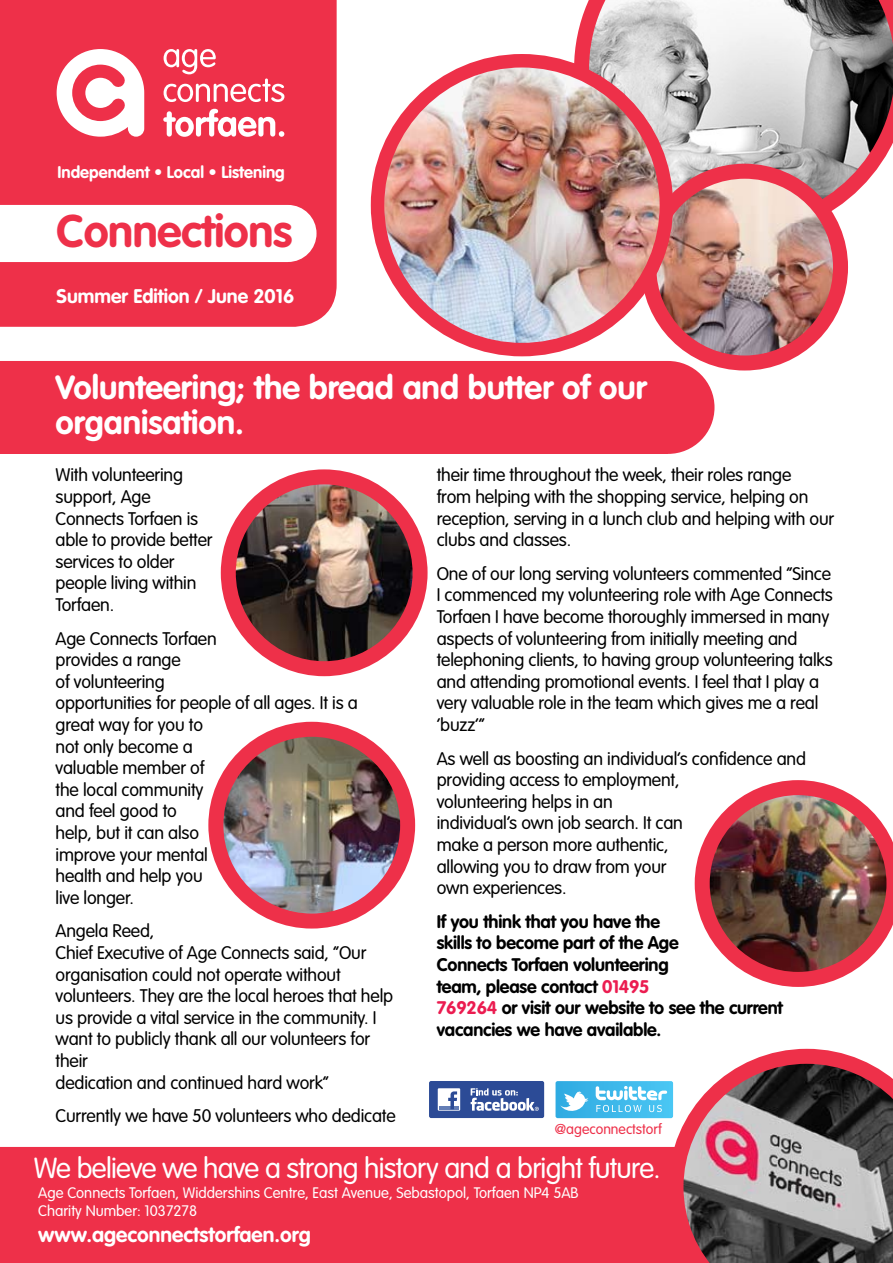
<style>
.page{position:relative;width:893px;height:1263px;background:#fff}
.page>*{position:absolute;margin:0;border:0;box-sizing:border-box;transform-origin:0 0}
.t1{font:700 45px "VAG Rounded";letter-spacing:-.01em;color:#ee3049}
.t2{font:700 33px/34.5px "VAG Rounded";color:#fff}
.t3{font:300 28.5px "VAG Rounded";letter-spacing:-.025em;color:#fff}
.t4{font:700 21px "VAG Rounded";color:#fff}
.t5{font:700 19.5px "VAG Rounded";color:#fff}
.t6{font:300 18px/21.6px "VAG Rounded";letter-spacing:-.01em;color:#000}
.t7{font:700 18px/21.6px "VAG Rounded";letter-spacing:-.01em;color:#000}
.t8{font:700 16.65px "VAG Rounded";color:#fff}
.t9{font:300 15px/18px "VAG Rounded";color:#fff}
.t10{font:300 14.25px "VAG Rounded";color:#ee3049}
.s1{color:#eb1c50}
</style>
<div class="page">
<div style="left:0;top:361px;width:714px;height:93px;background:#ee3049"></div>
<div style="left:0;top:0;width:337px;height:327px;background:#ee3049"></div>
<svg style="left:57px;top:49px;width:87px;height:88px"></svg>
<svg style="left:164px;top:49px;width:120px;height:53px"></svg>
<svg style="left:163px;top:109px;width:121px;height:28px"></svg>
<svg style="left:0;top:205px;width:317px;height:57px"></svg>
<div style="left:0;top:1147px;width:668px;height:116px;background:#ee3049"></div>
<div style="left:534px;top:1209px;width:196px;height:54px;background:#ee3049"></div>
<svg style="left:574px;top:0;width:319px;height:237px"></svg>
<img style="left:649px;top:171px;width:191px;height:192px;border-radius:96px">
<div style="left:641px;top:164px;width:207px;height:206px;border:15px solid #ee3049;border-radius:50%"></div>
<img style="left:378px;top:61px;width:288px;height:289px;border-radius:144px">
<div style="left:371px;top:54px;width:302px;height:302px;border:14px solid #ee3049;border-radius:50%"></div>
<div style="left:429px;top:1081px;width:115px;height:37px;background:#2c4b96;border-radius:2px"></div>
<div style="left:438px;top:1088px;width:22px;height:23px;background:#fff"></div>
<hr style="left:439px;top:1106px;width:20px;height:3px;background:#647eb6">
<svg style="left:448px;top:1091px;width:9px;height:18px"></svg>
<svg style="left:471px;top:1088px;width:68px;height:23px"></svg>
<svg style="left:555px;top:1081px;width:113px;height:37px;background:#66c6ee"></svg>
<img style="left:695px;top:780px;width:198px;height:207px">
<img style="left:228px;top:477px;width:192px;height:192px;border-radius:96px">
<div style="left:221px;top:469px;width:207px;height:207px;border:15px solid #ee3049;border-radius:50%"></div>
<img style="left:216px;top:729px;width:192px;height:192px;border-radius:96px">
<div style="left:208px;top:722px;width:207px;height:206px;border:15px solid #ee3049;border-radius:50%"></div>
<svg style="left:668px;top:1049px;width:225px;height:214px;background:#927277"></svg>
<p class="t8" style="left:57px;top:163px;width:229px">Independent • Local • Listening</p>
<h1 class="t1" style="left:57px;top:204px;width:237px">Connections</h1>
<p class="t5" style="left:57px;top:284px;width:239px">Summer Edition / June 2016</p>
<h2 class="t2" style="left:56px;top:370px;width:593px">Volunteering; the bread and butter of our organisation.</h2>
<p class="t6" style="left:56px;top:464px;width:158px">With volunteering support, Age<br>Connects Torfaen is able to provide better services to older people living within<br>Torfaen.</p>
<p class="t6" style="left:56px;top:627px;width:304px">Age Connects Torfaen<br>provides a range<br>of volunteering<br>opportunities for people of all ages. It is a great way for you to<br>not only become a<br>valuable member of<br>the local community<br>and feel good to<br>help, but it can also<br>improve your mental<br>health and help you<br>live longer.</p>
<p class="t6" style="left:56px;top:920px;width:339px">Angela Reed,<br>Chief Executive of Age Connects said, “Our organisation could not operate without volunteers. They are the local heroes that help us provide a vital service in the community. I want to publicly thank all our volunteers for their<br>dedication and continued hard work”</p>
<p class="t6" style="left:56px;top:1105px;width:342px">Currently we have 50 volunteers who dedicate</p>
<p class="t6" style="left:437px;top:464px;width:399px">their time throughout the week, their roles range<br>from helping with the shopping service, helping on reception, serving in a lunch club and helping with our clubs and classes.</p>
<p class="t6" style="left:437px;top:563px;width:398px">One of our long serving volunteers commented “Since I commenced my volunteering role with Age Connects Torfaen I have become thoroughly immersed in many aspects of volunteering from initially meeting and telephoning clients, to having group volunteering talks and attending promotional events. I feel that I play a very valuable role in the team which gives me a real ‘buzz’”</p>
<p class="t6" style="left:437px;top:747px;width:371px">As well as boosting an individual’s confidence and providing access to employment,<br>volunteering helps in an<br>individual’s own job search. It can<br>make a person more authentic,<br>allowing you to draw from your<br>own experiences.</p>
<p class="t7" style="left:437px;top:910px;width:348px">If you think that you have the<br>skills to become part of the Age<br>Connects Torfaen volunteering<br>team, please contact <span class="s1">01495<br>769264</span> or visit our website to see the current vacancies we have available.</p>
<p class="t10" style="left:555px;top:1120px;width:108px">@ageconnectstorf</p>
<h3 class="t3" style="left:34px;top:1151px;width:628px">We believe we have a strong history and a bright future.</h3>
<p class="t9" style="left:38px;top:1183px;width:542px">Age Connects Torfaen, Widdershins Centre, East Avenue, Sebastopol, Torfaen NP4 5AB<br>Charity Number: 1037278</p>
<p class="t4" style="left:38px;top:1222px;width:274px">www.ageconnectstorfaen.org</p>
</div>
